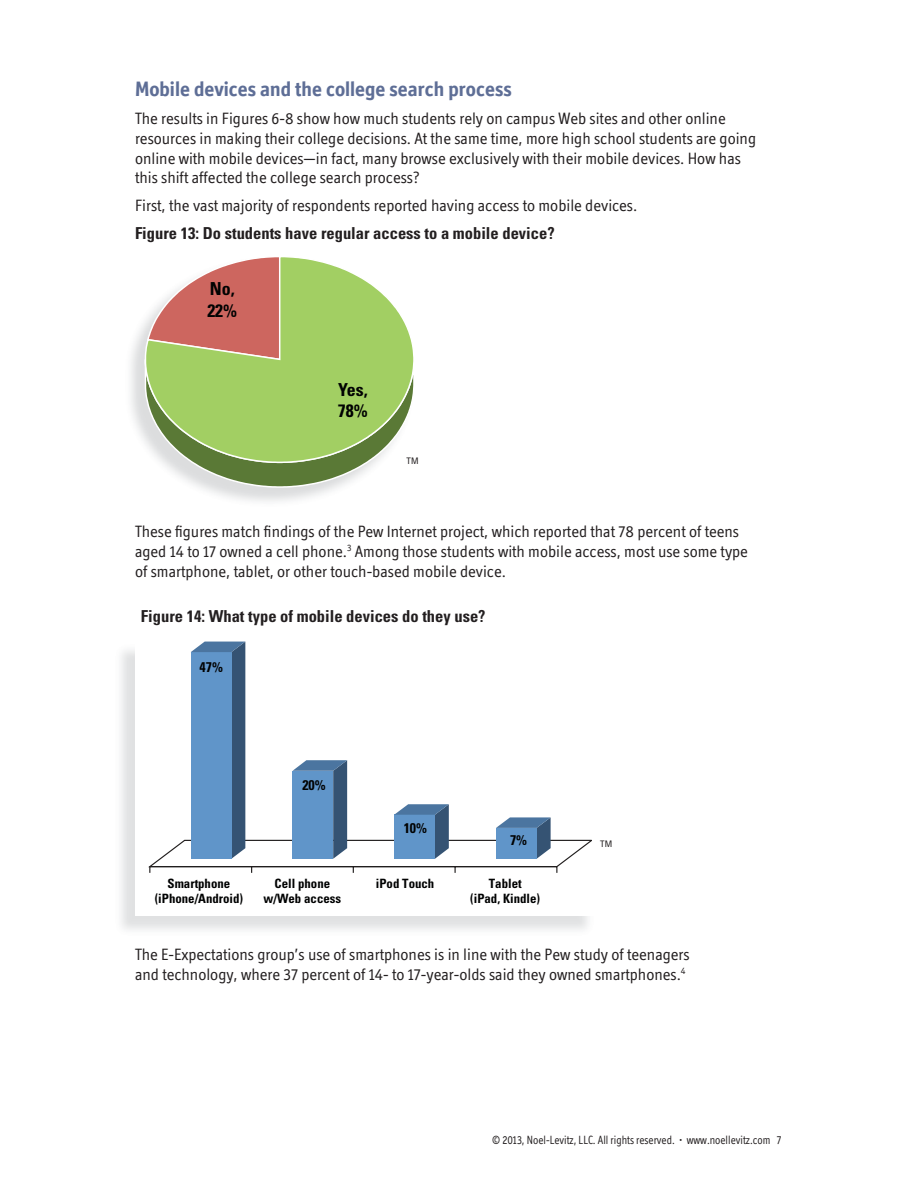
<style>
.page{position:relative;width:918px;height:1188px;background:#fff}
.page>*{position:absolute;margin:0;border:0;box-sizing:border-box;transform-origin:0 0}
.t1{font:700 21px "Officina Display ITC";color:#5e6e96}
.t2{font:700 condensed 17.85px/21.5px "Univers";color:#010202}
.t3{font:16.5px/19.8px "Officina Display ITC";color:#231f20}
.t4{font:700 condensed 16.5px "Univers";color:#231f20}
.t5{font:700 condensed 13.95px "Univers";color:#010202}
.t6{font:700 condensed 12.9px/15.5px "Univers";color:#010202;text-align:center}
.t7{font:12px "Officina Display ITC";color:#231f20;scale:.9 1}
.t8{font:condensed 9px "Univers";color:#231f20}
</style>
<div class="page">
<svg style="left:159px;top:464px;width:220px;height:25px"></svg>
<svg style="left:144px;top:257px;width:270px;height:207px;background:#b4bf7a"></svg>
<svg style="left:148px;top:642px;width:444px;height:231px"></svg>
<p class="t1" style="left:135px;top:81px;width:378px">Mobile devices and the college search process</p>
<p class="t3" style="left:135px;top:110px;width:623px">The results in Figures 6-8 show how much students rely on campus Web sites and other online resources in making their college decisions. At the same time, more high school students are going online with mobile devices—in fact, many browse exclusively with their mobile devices. How has this shift affected the college search process?</p>
<p class="t3" style="left:135px;top:198px;width:504px">First, the vast majority of respondents reported having access to mobile devices.</p>
<p class="t4" style="left:135px;top:227px;width:421px">Figure 13: Do students have regular access to a mobile device?</p>
<p class="t2" style="left:207px;top:280px;width:31px">No,<br>22%</p>
<p class="t2" style="left:338px;top:381px;width:31px">Yes,<br>78%</p>
<p class="t8" style="left:406px;top:458px;width:13px">TM</p>
<p class="t3" style="left:135px;top:523px;width:614px">These figures match findings of the Pew Internet project, which reported that 78 percent of teens aged 14 to 17 owned a cell phone.<sup>3</sup> Among those students with mobile access, most use some type of smartphone, tablet, or other touch-based mobile device.</p>
<p class="t4" style="left:141px;top:610px;width:346px">Figure 14: What type of mobile devices do they use?</p>
<p class="t5" style="left:200px;top:662px;width:25px">47%</p>
<p class="t5" style="left:302px;top:779px;width:25px">20%</p>
<p class="t5" style="left:404px;top:823px;width:25px">10%</p>
<p class="t5" style="left:510px;top:835px;width:19px">7%</p>
<p class="t6" style="left:155px;top:877px;width:90px">Smartphone (iPhone/Android)</p>
<p class="t6" style="left:264px;top:877px;width:79px">Cell phone w/Web access</p>
<p class="t6" style="left:376px;top:877px;width:60px">iPod Touch</p>
<p class="t6" style="left:470px;top:877px;width:71px">Tablet<br>(iPad, Kindle)</p>
<p class="t8" style="left:600px;top:841px;width:13px">TM</p>
<p class="t3" style="left:135px;top:946px;width:556px">The E-Expectations group’s use of smartphones is in line with the Pew study of teenagers and technology, where 37 percent of 14- to 17-year-olds said they owned smartphones.<sup>4</sup></p>
<p class="t7" style="left:492px;top:1135px;width:323px">© 2013, Noel-Levitz, LLC. All rights reserved. • www.noellevitz.com 7</p>
</div>
